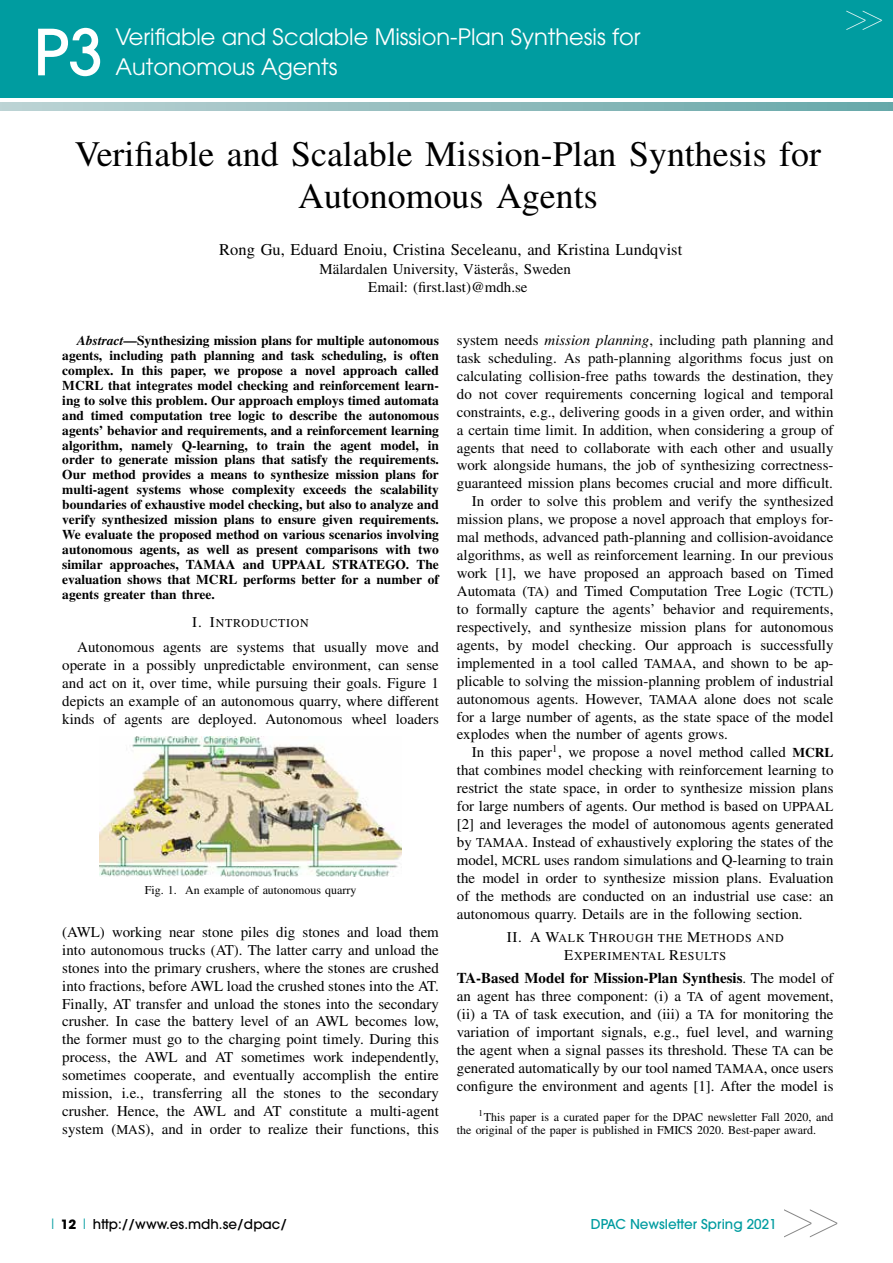
<style>
.page{position:relative;width:893px;height:1263px;background:#fff}
.page>*{position:absolute;margin:0;border:0;box-sizing:border-box;transform-origin:0 0}
.t1{font:500 63px "ITC Avant Garde Pro";color:#fff}
.t2{font:200 54px "Helvetica Neue";color:#878787}
.t3{font:200 37.5px "Helvetica Neue";color:#fff}
.t4{font:35.85px/41.8px "Nimbus Rom No 9 L";color:#000;text-align:center}
.t5{font:22.5px/30px "ITC Avant Garde Pro";color:#fff}
.t6{font:16.5px "Nimbus Rom No 9 L";color:#000}
.t7{font:15px/18px "Nimbus Rom No 9 L";color:#000;text-align:justify}
.t8{font:500 13.5px/15px "Nimbus Rom No 9 L";color:#000;text-align:justify}
.t9{font:500 13.5px "ITC Avant Garde Pro";color:#000}
.t10{font:500 13.5px "ITC Avant Garde Pro";color:#009ca0}
.t11{font:12px/13.5px "Nimbus Rom No 9 L";color:#000}
.t12{font:12px/18px "Nimbus Rom No 9 L";letter-spacing:.06em;color:#000;text-align:center}
.s1{font-style:italic}
.s2{font-size:15px}
.s3{font-size:13.5px}
.s4{font-weight:500;font-size:13.5px}
.s5{font-weight:500}
.s6{font-family:"Frutiger";font-weight:300;font-stretch:condensed;font-size:15px;color:#009ca0}
.s7{font-weight:700;font-size:12.75px}
</style>
<div class="page">
<img style="left:100px;top:736px;width:301px;height:140px">
<svg style="left:0;top:102px;width:893px;height:9px;background:#92bdbe"></svg>
<div style="left:0;top:0;width:893px;height:98px;background:#009ca0"></div>
<h1 class="t1" style="left:34px;top:12px;width:71px">P3</h1>
<h3 class="t5" style="left:115px;top:22px;width:527px">Verifiable and Scalable Mission-Plan Synthesis for<br>Autonomous Agents</h3>
<h3 class="t3" style="left:845px;top:-12px;width:40px">&gt;&gt;</h3>
<h3 class="t4" style="left:75px;top:134px;width:748px">Verifiable and Scalable Mission-Plan Synthesis for<br>Autonomous Agents</h3>
<p class="t6" style="left:219px;top:240px;width:464px">Rong Gu, Eduard Enoiu, Cristina Seceleanu, and Kristina Lundqvist</p>
<p class="t7" style="left:320px;top:260px;width:253px">Malardalen University, Vasteras, Sweden</p>
<p class="t7" style="left:368px;top:260px;width:161px;line-height:18.6px;text-indent:135px">˚<br>Email: (first.last)@mdh.se</p>
<p class="t7" style="left:334px;top:260px;width:6px">¨</p>
<p class="t7" style="left:475px;top:260px;width:6px">¨</p>
<p class="t8" style="left:62px;top:333px;width:378px;text-indent:15px"><span class="s1">Abstract</span>—Synthesizing mission plans for multiple autonomous agents, including path planning and task scheduling, is often complex. In this paper, we propose a novel approach called MCRL that integrates model checking and reinforcement learn&shy;ing to solve this problem. Our approach employs timed automata and timed computation tree logic to describe the autonomous agents’ behavior and requirements, and a reinforcement learning algorithm, namely Q-learning, to train the agent model, in order to generate mission plans that satisfy the requirements.<br>Our method provides a means to synthesize mission plans for multi-agent systems whose complexity exceeds the scalability boundaries of exhaustive model checking, but also to analyze and verify synthesized mission plans to ensure given requirements.<br>We evaluate the proposed method on various scenarios involving autonomous agents, as well as present comparisons with two similar approaches, TAMAA and UPPAAL STRATEGO. The evaluation shows that MCRL performs better for a number of agents greater than three.</p>
<p class="t12" style="left:192px;top:614px;width:118px"><span class="s2">I. I</span>NTRODUCTION</p>
<p class="t7" style="left:62px;top:638px;width:378px;text-indent:15px">Autonomous agents are systems that usually move and operate in a possibly unpredictable environment, can sense and act on it, over time, while pursuing their goals. Figure 1 depicts an example of an autonomous quarry, where different kinds of agents are deployed. Autonomous wheel loaders</p>
<p class="t11" style="left:145px;top:883px;width:213px">Fig. 1. An example of autonomous quarry</p>
<p class="t7" style="left:62px;top:923px;width:378px">(AWL) working near stone piles dig stones and load them into autonomous trucks (AT). The latter carry and unload the stones into the primary crushers, where the stones are crushed into fractions, before AWL load the crushed stones into the AT.<br>Finally, AT transfer and unload the stones into the secondary crusher. In case the battery level of an AWL becomes low, the former must go to the charging point timely. During this process, the AWL and AT sometimes work independently, sometimes cooperate, and eventually accomplish the entire mission, i.e., transferring all the stones to the secondary crusher. Hence, the AWL and AT constitute a multi-agent system (<span class="s3">MAS</span>), and in order to realize their functions, this</p>
<p class="t7" style="left:457px;top:331px;width:378px">system needs <span class="s1">mission planning</span>, including path planning and</p>
<p class="t7" style="left:457px;top:349px;width:378px">task scheduling. As path-planning algorithms focus just on</p>
<p class="t7" style="left:457px;top:367px;width:378px">calculating collision-free paths towards the destination, they</p>
<p class="t7" style="left:457px;top:385px;width:378px">do not cover requirements concerning logical and temporal</p>
<p class="t7" style="left:457px;top:403px;width:378px">constraints, e.g., delivering goods in a given order, and within</p>
<p class="t7" style="left:457px;top:421px;width:378px">a certain time limit. In addition, when considering a group of</p>
<p class="t7" style="left:457px;top:439px;width:378px">agents that need to collaborate with each other and usually</p>
<p class="t7" style="left:457px;top:457px;width:378px">work alongside humans, the job of synthesizing correctness-</p>
<p class="t7" style="left:457px;top:475px;width:378px">guaranteed mission plans becomes crucial and more difficult.</p>
<p class="t7" style="left:472px;top:492px;width:363px">In order to solve this problem and verify the synthesized</p>
<p class="t7" style="left:457px;top:510px;width:378px">mission plans, we propose a novel approach that employs for-</p>
<p class="t7" style="left:457px;top:528px;width:378px">mal methods, advanced path-planning and collision-avoidance</p>
<p class="t7" style="left:457px;top:546px;width:378px">algorithms, as well as reinforcement learning. In our previous</p>
<p class="t7" style="left:457px;top:564px;width:378px">work [1], we have proposed an approach based on Timed</p>
<p class="t7" style="left:457px;top:582px;width:378px">Automata (<span class="s3">TA</span>) and Timed Computation Tree Logic (<span class="s3">TCTL</span>)</p>
<p class="t7" style="left:457px;top:600px;width:378px">to formally capture the agents’ behavior and requirements,</p>
<p class="t7" style="left:457px;top:618px;width:378px">respectively, and synthesize mission plans for autonomous</p>
<p class="t7" style="left:457px;top:636px;width:378px">agents, by model checking. Our approach is successfully</p>
<p class="t7" style="left:457px;top:654px;width:378px">implemented in a tool called <span class="s3">TAMAA</span>, and shown to be ap-</p>
<p class="t7" style="left:457px;top:672px;width:378px">plicable to solving the mission-planning problem of industrial</p>
<p class="t7" style="left:457px;top:690px;width:378px">autonomous agents. However, <span class="s3">TAMAA</span> alone does not scale</p>
<p class="t7" style="left:457px;top:708px;width:378px">for a large number of agents, as the state space of the model</p>
<p class="t7" style="left:457px;top:726px;width:273px">explodes when the number of agents grows.</p>
<p class="t7" style="left:472px;top:743px;width:363px">In this paper<sup>1</sup>, we propose a novel method called <span class="s4">MCRL</span></p>
<p class="t7" style="left:457px;top:761px;width:378px">that combines model checking with reinforcement learning to</p>
<p class="t7" style="left:457px;top:779px;width:378px">restrict the state space, in order to synthesize mission plans</p>
<p class="t7" style="left:457px;top:797px;width:378px">for large numbers of agents. Our method is based on <span class="s3">UPPAAL</span></p>
<p class="t7" style="left:457px;top:815px;width:378px">[2] and leverages the model of autonomous agents generated</p>
<p class="t7" style="left:457px;top:833px;width:378px">by <span class="s3">TAMAA</span>. Instead of exhaustively exploring the states of the</p>
<p class="t7" style="left:457px;top:851px;width:378px">model, <span class="s3">MCRL</span> uses random simulations and Q-learning to train</p>
<p class="t7" style="left:457px;top:869px;width:378px">the model in order to synthesize mission plans. Evaluation</p>
<p class="t7" style="left:457px;top:887px;width:378px">of the methods are conducted on an industrial use case: an</p>
<p class="t7" style="left:457px;top:905px;width:347px">autonomous quarry. Details are in the following section.</p>
<p class="t12" style="left:507px;top:929px;width:279px"><span class="s2">II. A W</span>ALK <span class="s2">T</span>HROUGH THE <span class="s2">M</span>ETHODS AND<br><span class="s2">E</span>XPERIMENTAL <span class="s2">R</span>ESULTS</p>
<p class="t7" style="left:457px;top:969px;width:378px"><span class="s5">TA-Based Model for Mission-Plan Synthesis</span>. The model of an agent has three component: (i) a <span class="s3">TA</span> of agent movement, (ii) a <span class="s3">TA</span> of task execution, and (iii) a <span class="s3">TA</span> for monitoring the variation of important signals, e.g., fuel level, and warning the agent when a signal passes its threshold. These <span class="s3">TA</span> can be generated automatically by our tool named <span class="s3">TAMAA</span>, once users configure the environment and agents [1]. After the model is</p>
<p class="t11" style="left:457px;top:1110px;width:378px;text-indent:22px"><sup>1</sup>This paper is a curated paper for the DPAC newsletter Fall 2020, and the original of the paper is published in FMICS 2020. Best-paper award.</p>
<p class="t9" style="left:51px;top:1215px;width:238px"><span class="s6">I</span> <span class="s7">12</span> <span class="s6">I</span> http://www.es.mdh.se/dpac/</p>
<p class="t10" style="left:591px;top:1215px;width:187px">DPAC Newsletter Spring 2021</p>
<h2 class="t2" style="left:781px;top:1176px;width:60px">&gt;&gt;</h2>
</div>
